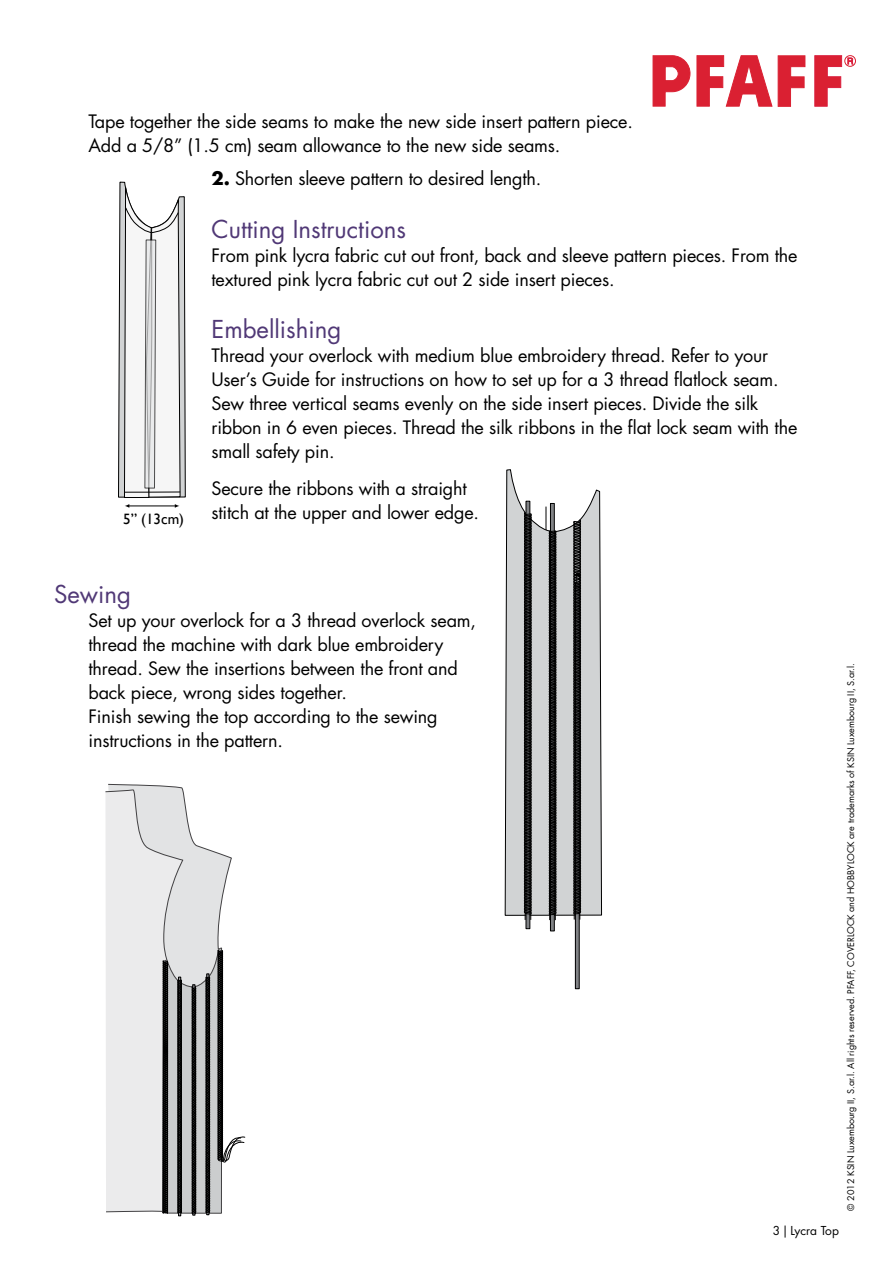
<style>
.page{position:relative;width:893px;height:1263px;background:#fff}
.page>*{position:absolute;margin:0;border:0;box-sizing:border-box;transform-origin:0 0}
.t1{font:24px "Futura Std";color:#503876}
.t2{font:18px/24px "Futura Std";letter-spacing:-.01em;color:#000}
.t3{font:15px "Gill Sans";color:#000}
.t4{font:12px "Futura Std";color:#000}
.t5{font:9px "Futura Std";letter-spacing:-.005em;color:#000}
.s1{font-family:"Futura";font-weight:700}
</style>
<div class="page">
<svg style="left:653px;top:55px;width:37px;height:51px"></svg>
<svg style="left:697px;top:55px;width:75px;height:51px"></svg>
<svg style="left:778px;top:56px;width:27px;height:50px"></svg>
<svg style="left:815px;top:55px;width:27px;height:51px"></svg>
<div style="left:844px;top:55px;width:12px;height:12px;border:1px solid #da2032;border-radius:50%"></div>
<svg style="left:848px;top:58px;width:5px;height:6px"></svg>
<hr style="left:128px;top:505px;width:48px;height:1px;background:#000">
<svg style="left:118px;top:181px;width:68px;height:317px"></svg>
<svg style="left:526px;top:916px;width:4px;height:13px"></svg>
<hr style="left:525px;top:512px;width:1px;height:408px;background:#000">
<hr style="left:530px;top:514px;width:1px;height:406px;background:#000">
<div style="left:550px;top:503px;width:4px;height:428px;border:1px solid #000"></div>
<div style="left:575px;top:584px;width:4px;height:405px;border:1px solid #000"></div>
<hr style="left:580px;top:520px;width:1px;height:400px;background:#000">
<hr style="left:574px;top:521px;width:1px;height:398px;background:#000">
<svg style="left:504px;top:469px;width:98px;height:447px;background:#abacad"></svg>
<hr style="left:555px;top:531px;width:1px;height:389px;background:#000">
<hr style="left:549px;top:531px;width:1px;height:389px;background:#000">
<div style="left:207px;top:974px;width:2px;height:241px;border:1px solid #000"></div>
<div style="left:193px;top:985px;width:2px;height:230px;border:1px solid #000"></div>
<div style="left:178px;top:977px;width:3px;height:239px;border:1px solid #000"></div>
<svg style="left:105px;top:789px;width:141px;height:425px"></svg>
<hr style="left:209px;top:977px;width:1px;height:236px;background:#000">
<hr style="left:206px;top:977px;width:1px;height:236px;background:#000">
<p class="t2" style="left:89px;top:110px;width:546px">Tape together the side seams to make the new side insert pattern piece.<br>Add a 5/8” (1.5 cm) seam allowance to the new side seams.</p>
<p class="t2" style="left:212px;top:166px;width:331px"><span class="s1">2.</span> Shorten sleeve pattern to desired length.</p>
<h1 class="t1" style="left:212px;top:213px;width:196px">Cutting Instructions</h1>
<p class="t2" style="left:212px;top:243px;width:588px">From pink lycra fabric cut out front, back and sleeve pattern pieces. From the textured pink lycra fabric cut out 2 side insert pieces.</p>
<h1 class="t1" style="left:212px;top:314px;width:131px">Embellishing</h1>
<p class="t2" style="left:211px;top:344px;width:587px">Thread your overlock with medium blue embroidery thread. Refer to your User’s Guide for instructions on how to set up for a 3 thread flatlock seam.<br>Sew three vertical seams evenly on the side insert pieces. Divide the silk ribbon in 6 even pieces. Thread the silk ribbons in the flat lock seam with the small safety pin.</p>
<p class="t2" style="left:211px;top:477px;width:269px">Secure the ribbons with a straight stitch at the upper and lower edge.</p>
<p class="t3" style="left:123px;top:510px;width:62px">5” (13cm)</p>
<h1 class="t1" style="left:54px;top:579px;width:78px">Sewing</h1>
<p class="t2" style="left:89px;top:609px;width:389px">Set up your overlock for a 3 thread overlock seam, thread the machine with dark blue embroidery thread. Sew the insertions between the front and back piece, wrong sides together.<br>Finish sewing the top according to the sewing instructions in the pattern.</p>
<p class="t3" style="left:359px;top:656px;width:62px">5” (13cm)</p>
<p class="t4" style="left:773px;top:1223px;width:68px">3|Lycra Top</p>
<p class="t5" style="left:845px;top:1210px;width:549px;rotate:-90deg">© 2012 KSIN Luxembourg II, S.ar.l. All rights reserved. PFAFF, COVERLOCK and HOBBYLOCK are trademarks of KSIN Luxembourg II, S.ar.l.</p>
</div>
